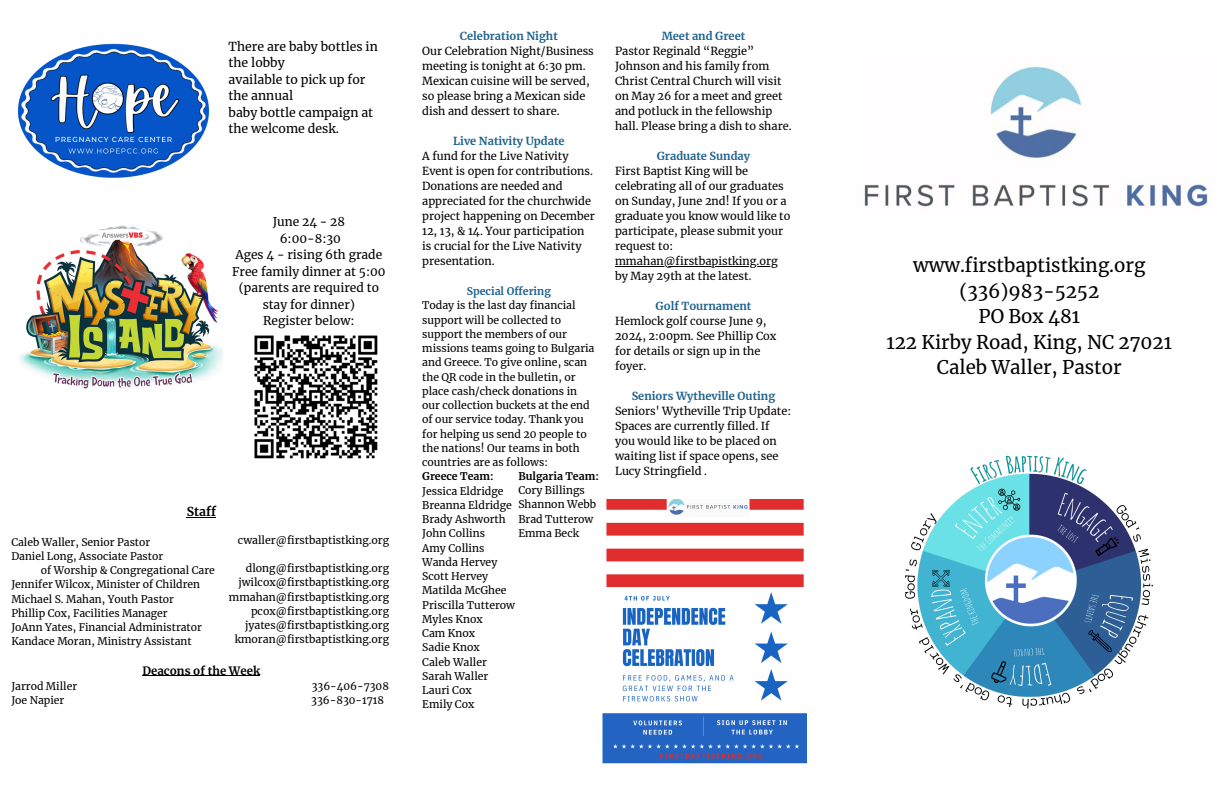
<style>
.page{position:relative;width:1224px;height:792px;background:#fff}
.page>*{position:absolute;margin:0;border:0;box-sizing:border-box;transform-origin:0 0}
.t1{font:18.6px/25.5px "Merriweather";color:#000;text-align:center}
.t2{font:12.3px/16.5px "Merriweather";color:#000}
.t3{font:700 12.2px "Merriweather";color:#000}
.t4{font:12px/16.5px "Merriweather";color:#000;text-align:center}
.t5{font:700 11.4px "Merriweather";color:#000}
.t6{font:11px/15px "Merriweather";color:#000}
.t7{font:700 11px "Merriweather";color:#1f628e}
.t8{font:10.5px/14.2px "Merriweather";color:#000}
.t9{font:700 10.5px "Merriweather";color:#000}
.t10{font:700 10.5px "Merriweather";color:#1f628e}
.t11{font:10.4px "Merriweather";color:#000}
.s1{font-weight:700;color:#1f628e}
</style>
<div class="page">
<img style="left:864px;top:66px;width:344px;height:141px">
<img style="left:905px;top:455px;width:248px;height:254px">
<img style="left:18px;top:43px;width:190px;height:135px">
<img style="left:602px;top:500px;width:204px;height:264px">
<img style="left:19px;top:225px;width:203px;height:164px">
<img style="left:254px;top:335px;width:124px;height:124px">
<svg style="left:187px;top:517px;width:29px;height:1px"></svg>
<hr style="left:143px;top:675px;width:117px;height:1px;background:#000">
<hr style="left:615px;top:266px;width:163px;height:1px;background:#000">
<p class="t2" style="left:229px;top:38px;width:151px">There are baby bottles in the lobby<br>available to pick up for the annual<br>baby bottle campaign at the welcome desk.</p>
<p class="t4" style="left:236px;top:214px;width:148px">June 24 - 28<br>6:00-8:30<br>Ages 4 - rising 6th grade</p>
<p class="t4" style="left:232px;top:263px;width:155px">Free family dinner at 5:00 (parents are required to stay for dinner)</p>
<p class="t4" style="left:263px;top:313px;width:93px">Register below:</p>
<h2 class="t3" style="left:187px;top:504px;width:31px">Staff</h2>
<p class="t8" style="left:238px;top:533px;width:153px">cwaller@firstbaptistking.org</p>
<p class="t8" style="left:246px;top:561px;width:145px">dlong@firstbaptistking.org</p>
<p class="t8" style="left:238px;top:576px;width:152px">jwilcox@firstbaptistking.org</p>
<p class="t8" style="left:229px;top:590px;width:162px">mmahan@firstbaptistking.org</p>
<p class="t8" style="left:251px;top:604px;width:140px">pcox@firstbaptistking.org</p>
<p class="t8" style="left:245px;top:618px;width:146px">jyates@firstbaptistking.org</p>
<p class="t8" style="left:235px;top:633px;width:156px">kmoran@firstbaptistking.org</p>
<p class="t11" style="left:11px;top:535px;width:140px">Caleb Waller, Senior Pastor</p>
<p class="t11" style="left:11px;top:550px;width:153px">Daniel Long, Associate Pastor</p>
<p class="t11" style="left:41px;top:564px;width:175px">of Worship &amp; Congregational Care</p>
<p class="t11" style="left:11px;top:578px;width:190px">Jennifer Wilcox, Minister of Children</p>
<p class="t11" style="left:11px;top:592px;width:164px">Michael S. Mahan, Youth Pastor</p>
<p class="t11" style="left:11px;top:607px;width:158px">Phillip Cox, Facilities Manager</p>
<p class="t11" style="left:11px;top:621px;width:192px">JoAnn Yates, Financial Administrator</p>
<p class="t11" style="left:11px;top:635px;width:182px">Kandace Moran, Ministry Assistant</p>
<p class="t5" style="left:143px;top:663px;width:119px">Deacons of the Week</p>
<p class="t11" style="left:11px;top:679px;width:67px">Jarrod Miller</p>
<p class="t11" style="left:312px;top:679px;width:79px">336-406-7308</p>
<p class="t11" style="left:11px;top:694px;width:55px">Joe Napier</p>
<p class="t11" style="left:311px;top:694px;width:74px">336-830-1718</p>
<p class="t7" style="left:460px;top:29px;width:99px">Celebration Night</p>
<p class="t6" style="left:422px;top:44px;width:173px">Our Celebration Night/Business meeting is tonight at 6:30 pm.<br>Mexican cuisine will be served, so please bring a Mexican side dish and dessert to share.</p>
<p class="t7" style="left:453px;top:134px;width:113px">Live Nativity Update</p>
<p class="t6" style="left:422px;top:149px;width:174px">A fund for the Live Nativity<br>Event is open for contributions.<br>Donations are needed and appreciated for the churchwide project happening on December<br>12, 13, &amp; 14. Your participation is crucial for the Live Nativity presentation.</p>
<p class="t10" style="left:467px;top:285px;width:86px">Special Offering</p>
<p class="t8" style="left:422px;top:299px;width:174px">Today is the last day financial support will be collected to support the members of our missions teams going to Bulgaria and Greece. To give online, scan the QR code in the bulletin, or place cash/check donations in our collection buckets at the end of our service today. Thank you for helping us send 20 people to the nations! Our teams in both countries are as follows:</p>
<p class="t9" style="left:422px;top:470px;width:73px">Greece Team:</p>
<p class="t8" style="left:422px;top:484px;width:83px">Jessica Eldridge</p>
<p class="t8" style="left:422px;top:498px;width:91px">Breanna Eldridge</p>
<p class="t8" style="left:422px;top:512px;width:85px">Brady Ashworth</p>
<p class="t8" style="left:422px;top:527px;width:64px">John Collins</p>
<p class="t8" style="left:422px;top:541px;width:64px">Amy Collins</p>
<p class="t8" style="left:422px;top:555px;width:77px">Wanda Hervey</p>
<p class="t8" style="left:422px;top:569px;width:67px">Scott Hervey</p>
<p class="t8" style="left:422px;top:584px;width:86px">Matilda McGhee</p>
<p class="t8" style="left:422px;top:598px;width:94px">Priscilla Tutterow</p>
<p class="t8" style="left:422px;top:612px;width:62px">Myles Knox</p>
<p class="t8" style="left:422px;top:626px;width:54px">Cam Knox</p>
<p class="t8" style="left:422px;top:641px;width:59px">Sadie Knox</p>
<p class="t8" style="left:422px;top:655px;width:66px">Caleb Waller</p>
<p class="t8" style="left:422px;top:669px;width:68px">Sarah Waller</p>
<p class="t8" style="left:422px;top:683px;width:51px">Lauri Cox</p>
<p class="t8" style="left:422px;top:698px;width:54px">Emily Cox</p>
<p class="t9" style="left:518px;top:470px;width:82px">Bulgaria Team:</p>
<p class="t8" style="left:518px;top:483px;width:68px">Cory Billings</p>
<p class="t8" style="left:518px;top:498px;width:79px">Shannon Webb</p>
<p class="t8" style="left:518px;top:512px;width:77px">Brad Tutterow</p>
<h1 class="t8" style="left:518px;top:526px;width:62px">Emma Beck</h1>
<p class="t7" style="left:662px;top:29px;width:85px">Meet and Greet</p>
<p class="t6" style="left:615px;top:44px;width:178px">Pastor Reginald “Reggie”<br>Johnson and his family from<br>Christ Central Church will visit on May 26 for a meet and greet and potluck in the fellowship hall. Please bring a dish to share.</p>
<p class="t7" style="left:657px;top:149px;width:95px">Graduate Sunday</p>
<p class="t6" style="left:615px;top:164px;width:177px">First Baptist King will be celebrating all of our graduates on Sunday, June 2nd! If you or a graduate you know would like to participate, please submit your request to:</p>
<p class="t6" style="left:615px;top:254px;width:164px">mmahan@firstbapistking.org by May 29th at the latest<span class="s1">.</span></p>
<p class="t6" style="left:615px;top:299px;width:163px;text-indent:41px"><span class="s1">Golf Tournament<br></span>Hemlock golf course June 9,<br>2024, 2:00pm. See Phillip Cox for details or sign up in the foyer.</p>
<p class="t7" style="left:632px;top:389px;width:145px">Seniors Wytheville Outing</p>
<p class="t6" style="left:615px;top:404px;width:178px">Seniors' Wytheville Trip Update:<br>Spaces are currently filled. If you would like to be placed on waiting list if space opens, see<br>Lucy Stringfield .</p>
<p class="t1" style="left:887px;top:253px;width:287px">www.firstbaptistking.org (336)983-5252<br>PO Box 481<br>122 Kirby Road, King, NC 27021<br>Caleb Waller, Pastor</p>
</div>
